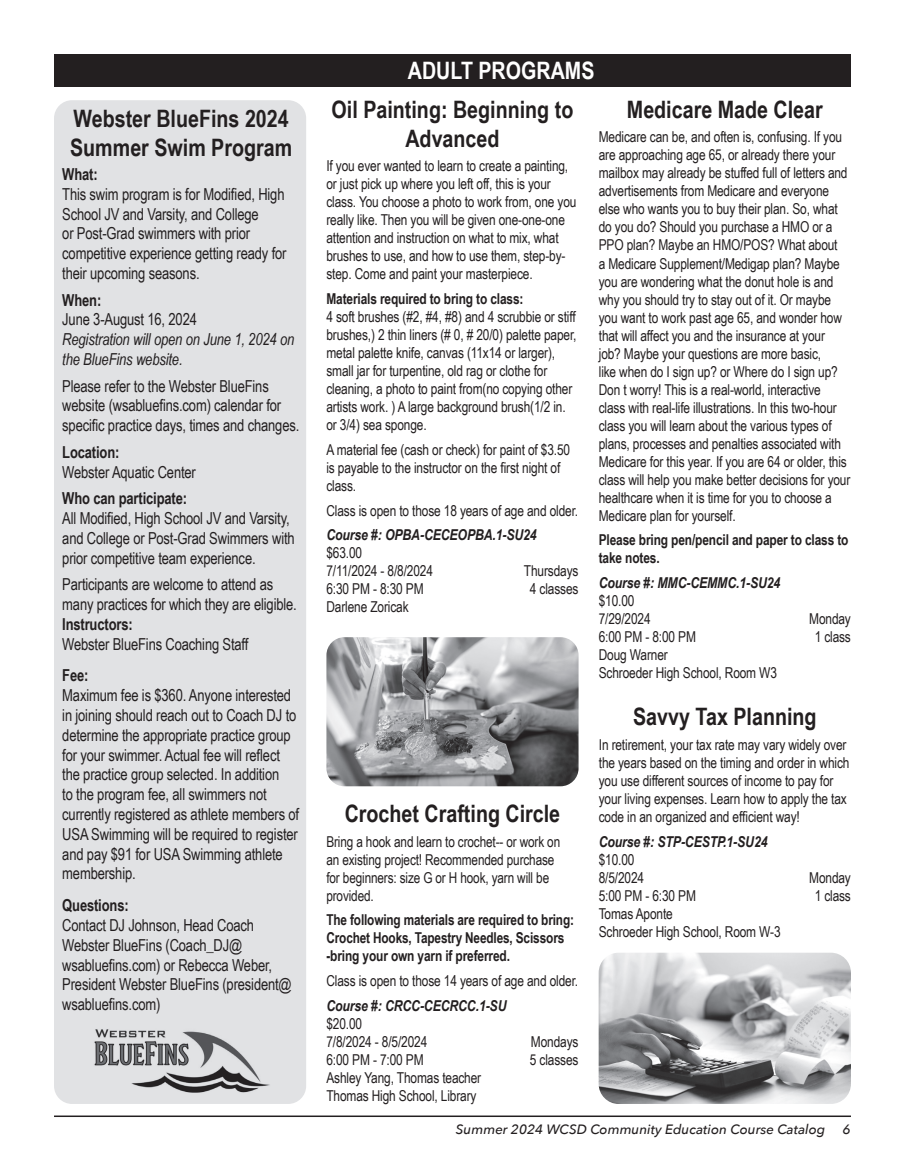
<style>
.page{position:relative;width:905px;height:1175px;background:#fff}
.page>*{position:absolute;margin:0;border:0;box-sizing:border-box;transform-origin:0 0}
.class_heading{font:700 24px/28.8px "Arial Narrow";color:#231f20}
.class_heading-2{font:700 24px "Arial Narrow";color:#fff}
.t1{font:16.5px/19.8px "Arial Narrow";letter-spacing:-.01em;color:#231f20;scale:.96 1}
.t2{font:700 16.5px "Arial Narrow";letter-spacing:-.01em;color:#231f20;scale:.96 1}
.t3{font:italic 16.5px/19.8px "Arial Narrow";letter-spacing:-.01em;color:#231f20;scale:.96 1}
.Body_text{font:15px/18px "Arial Narrow";letter-spacing:-.01em;color:#231f20}
.Body_text-2{font:15px/18px "Arial Narrow";letter-spacing:-.01em;color:#231f20;scale:.96 1}
.Body_text-3{font:700 15px/18px "Arial Narrow";letter-spacing:-.01em;color:#231f20;scale:.96 1}
.course{font:italic 700 15px "Arial Narrow";letter-spacing:-.01em;color:#231f20}
.Body_text-4{font:700 15px/18px "Arial Narrow";letter-spacing:-.01em;color:#231f20}
.t4{font:italic 500 13.5px "Avenir Next";color:#231f20}
</style>
<div class="page">
<hr style="left:54px;top:1115px;width:796px;height:2px;background:#231f20">
<div style="left:54px;top:100px;width:252px;height:1003px;background:#e1e2e4;border-radius:18px"></div>
<img style="left:94px;top:1029px;width:176px;height:64px">
<div style="left:54px;top:54px;width:796px;height:32px;background:#231f20"></div>
<img style="left:598px;top:952px;width:252px;height:151px">
<img style="left:326px;top:637px;width:252px;height:149px">
<p class="class_heading" style="left:70px;top:103px;width:224px">Webster BlueFins 2024<br>Summer Swim Program</p>
<p class="t2" style="left:62px;top:162px;width:38px">What:</p>
<p class="t1" style="left:62px;top:183px;width:235px">This swim program is for Modified, High School JV and Varsity, and College<br>or Post-Grad swimmers with prior competitive experience getting ready for their upcoming seasons.</p>
<p class="t2" style="left:62px;top:287px;width:42px">When:</p>
<p class="t1" style="left:62px;top:309px;width:142px">June 3-August 16, 2024</p>
<p class="t3" style="left:62px;top:329px;width:243px">Registration will open on June 1, 2024 on the BlueFins website.</p>
<p class="t1" style="left:62px;top:375px;width:248px">Please refer to the Webster BlueFins website (wsabluefins.com) calendar for specific practice days, times and changes.</p>
<p class="t2" style="left:62px;top:439px;width:61px">Location:</p>
<p class="t1" style="left:62px;top:461px;width:141px">Webster Aquatic Center</p>
<p class="t2" style="left:62px;top:486px;width:131px">Who can participate:</p>
<p class="t1" style="left:62px;top:507px;width:244px">All Modified, High School JV and Varsity, and College or Post-Grad Swimmers with prior competitive team experience.</p>
<p class="t1" style="left:62px;top:574px;width:246px">Participants are welcome to attend as many practices for which they are eligible.</p>
<p class="t2" style="left:62px;top:611px;width:75px">Instructors:</p>
<p class="t1" style="left:62px;top:633px;width:195px">Webster BlueFins Coaching Staff</p>
<p class="t2" style="left:62px;top:663px;width:29px">Fee:</p>
<p class="t1" style="left:62px;top:685px;width:248px">Maximum fee is $360. Anyone interested in joining should reach out to Coach DJ to determine the appropriate practice group for your swimmer. Actual fee will reflect the practice group selected. In addition<br>to the program fee, all swimmers not currently registered as athlete members of USA Swimming will be required to register and pay $91 for USA Swimming athlete membership.</p>
<p class="t2" style="left:62px;top:893px;width:71px">Questions:</p>
<p class="t1" style="left:62px;top:914px;width:240px">Contact DJ Johnson, Head Coach<br>Webster BlueFins (Coach_DJ@ wsabluefins.com) or Rebecca Weber,<br>President Webster BlueFins (president@ wsabluefins.com)</p>
<p class="class_heading-2" style="left:408px;top:52px;width:188px">ADULT PROGRAMS</p>
<p class="class_heading" style="left:331px;top:94px;width:243px;text-align:center">Oil Painting: Beginning to<br>Advanced</p>
<p class="Body_text" style="left:326px;top:156px;width:252px">If you ever wanted to learn to create a painting, or just pick up where you left off, this is your class. You choose a photo to work from, one you really like. Then you will be given one-one-one attention and instruction on what to mix, what brushes to use, and how to use them, step-by&shy;step. Come and paint your masterpiece.</p>
<p class="Body_text-4" style="left:326px;top:289px;width:198px">Materials required to bring to class:</p>
<p class="Body_text" style="left:326px;top:307px;width:251px">4 soft brushes (#2, #4, #8) and 4 scrubbie or stiff brushes,) 2 thin liners (# 0, # 20/0) palette paper, metal palette knife, canvas (11x14 or larger), small jar for turpentine, old rag or clothe for cleaning, a photo to paint from(no copying other artists work. ) A large background brush(1/2 in. or 3/4) sea sponge.</p>
<p class="Body_text" style="left:326px;top:440px;width:245px">A material fee (cash or check) for paint of $3.50 is payable to the instructor on the first night of class.</p>
<p class="Body_text" style="left:326px;top:501px;width:253px">Class is open to those 18 years of age and older.</p>
<p class="course" style="left:326px;top:524px;width:212px">Course #: OPBA-CECEOPBA.1-SU24</p>
<p class="Body_text" style="left:326px;top:543px;width:37px">$63.00</p>
<p class="Body_text" style="left:326px;top:561px;width:108px">7/11/2024 - 8/8/2024</p>
<p class="Body_text" style="left:524px;top:561px;width:56px">Thursdays</p>
<p class="Body_text" style="left:326px;top:579px;width:99px">6:30 PM - 8:30 PM</p>
<p class="Body_text" style="left:530px;top:579px;width:50px">4 classes</p>
<p class="Body_text" style="left:326px;top:597px;width:84px">Darlene Zoricak</p>
<p class="class_heading" style="left:345px;top:797px;width:217px">Crochet Crafting Circle</p>
<p class="Body_text-2" style="left:326px;top:831px;width:245px">Bring a hook and learn to crochet-- or work on an existing project! Recommended purchase for beginners: size G or H hook, yarn will be provided.</p>
<p class="Body_text-3" style="left:326px;top:910px;width:259px">The following materials are required to bring:<br>Crochet Hooks, Tapestry Needles, Scissors -bring your own yarn if preferred.</p>
<p class="Body_text" style="left:326px;top:971px;width:253px">Class is open to those 14 years of age and older.</p>
<p class="course" style="left:326px;top:994px;width:182px">Course #: CRCC-CECRCC.1-SU</p>
<p class="Body_text" style="left:326px;top:1014px;width:37px">$20.00</p>
<p class="Body_text" style="left:326px;top:1032px;width:102px">7/8/2024 - 8/5/2024</p>
<p class="Body_text" style="left:531px;top:1032px;width:49px">Mondays</p>
<p class="Body_text" style="left:326px;top:1050px;width:99px">6:00 PM - 7:00 PM</p>
<p class="Body_text" style="left:530px;top:1050px;width:50px">5 classes</p>
<p class="Body_text" style="left:326px;top:1068px;width:156px">Ashley Yang, Thomas teacher</p>
<p class="Body_text" style="left:326px;top:1086px;width:152px">Thomas High School, Library</p>
<p class="class_heading" style="left:627px;top:94px;width:197px">Medicare Made Clear</p>
<p class="Body_text" style="left:598px;top:128px;width:253px">Medicare can be, and often is, confusing. If you are approaching age 65, or already there your mailbox may already be stuffed full of letters and advertisements from Medicare and everyone else who wants you to buy their plan. So, what do you do? Should you purchase a HMO or a PPO plan? Maybe an HMO/POS? What about<br>a Medicare Supplement/Medigap plan? Maybe you are wondering what the donut hole is and why you should try to stay out of it. Or maybe you want to work past age 65, and wonder how that will affect you and the insurance at your job? Maybe your questions are more basic,<br>like when do I sign up? or Where do I sign up?<br>Don t worry! This is a real-world, interactive class with real-life illustrations. In this two-hour class you will learn about the various types of plans, processes and penalties associated with Medicare for this year. If you are 64 or older, this class will help you make better decisions for your healthcare when it is time for you to choose a Medicare plan for yourself.</p>
<p class="Body_text-4" style="left:598px;top:530px;width:251px">Please bring pen/pencil and paper to class to take notes.</p>
<p class="course" style="left:598px;top:571px;width:183px">Course #: MMC-CEMMC.1-SU24</p>
<p class="Body_text" style="left:598px;top:591px;width:37px">$10.00</p>
<p class="Body_text" style="left:598px;top:609px;width:53px">7/29/2024</p>
<p class="Body_text" style="left:809px;top:609px;width:43px">Monday</p>
<p class="Body_text" style="left:598px;top:627px;width:99px">6:00 PM - 8:00 PM</p>
<p class="Body_text" style="left:814px;top:627px;width:38px">1 class</p>
<p class="Body_text" style="left:598px;top:645px;width:71px">Doug Warner</p>
<p class="Body_text" style="left:598px;top:663px;width:180px">Schroeder High School, Room W3</p>
<p class="class_heading" style="left:633px;top:701px;width:185px">Savvy Tax Planning</p>
<p class="Body_text" style="left:598px;top:735px;width:252px">In retirement, your tax rate may vary widely over the years based on the timing and order in which you use different sources of income to pay for your living expenses. Learn how to apply the tax code in an organized and efficient way!</p>
<p class="course" style="left:598px;top:830px;width:170px">Course #: STP-CESTP.1-SU24</p>
<p class="Body_text" style="left:598px;top:849px;width:37px">$10.00</p>
<p class="Body_text" style="left:598px;top:867px;width:47px">8/5/2024</p>
<p class="Body_text" style="left:809px;top:867px;width:43px">Monday</p>
<p class="Body_text" style="left:598px;top:885px;width:99px">5:00 PM - 6:30 PM</p>
<p class="Body_text" style="left:814px;top:885px;width:38px">1 class</p>
<p class="Body_text" style="left:598px;top:903px;width:76px">Tomas Aponte</p>
<p class="Body_text" style="left:598px;top:921px;width:183px">Schroeder High School, Room W-3</p>
<p class="t4" style="left:456px;top:1117px;width:371px">Summer 2024 WCSD Community Education Course Catalog</p>
<p class="t4" style="left:842px;top:1117px;width:10px">6</p>
</div>
